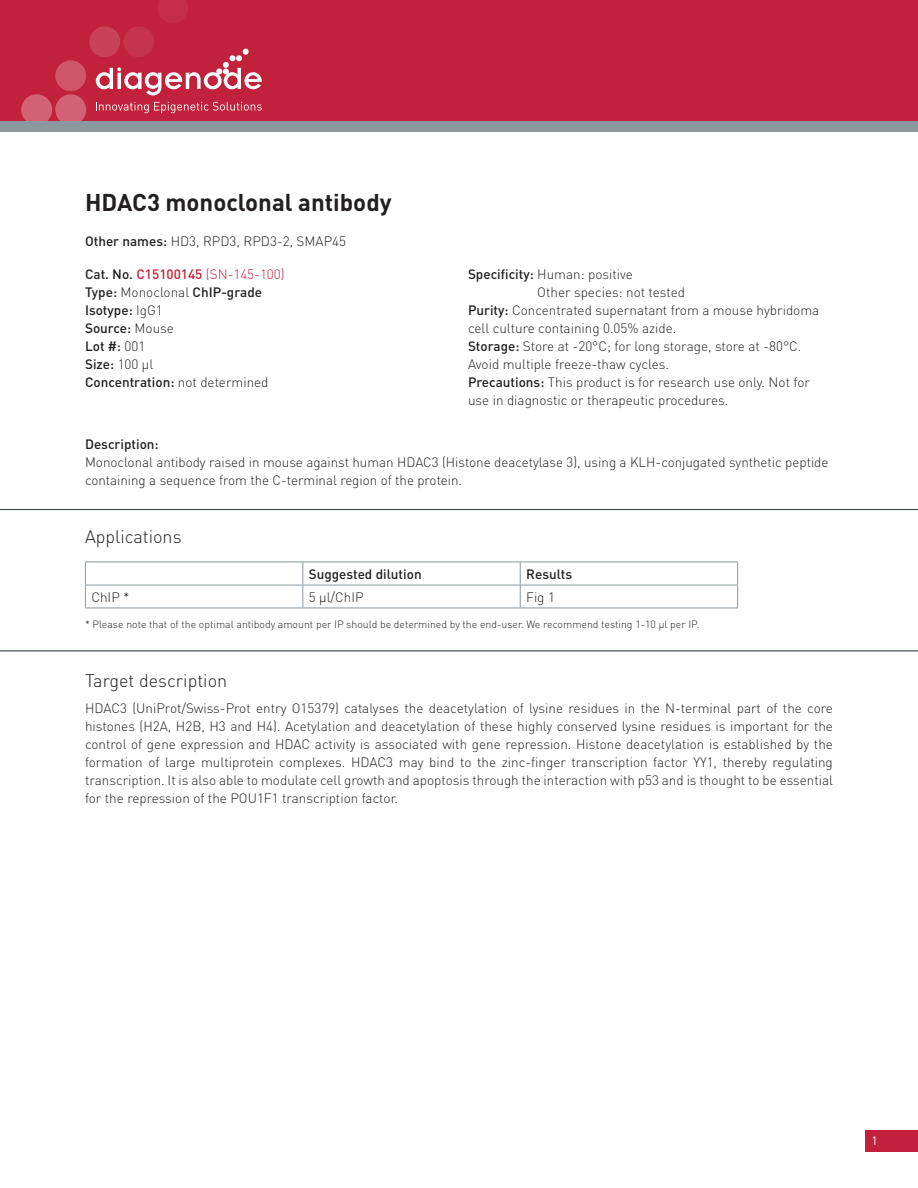
<style>
.page{position:relative;width:918px;height:1188px;background:#fff}
.page>*{position:absolute;margin:0;border:0;box-sizing:border-box;transform-origin:0 0}
.TITLE_1{font:700 24px "DIN";color:#231f20}
.TITLE_2{font:300 18px "DIN";color:#231f20}
.BODY_justifié{font:300 13.5px/18px "DIN";color:#231f20;text-align:justify}
.BODY_left{font:300 13.5px/18px "DIN";color:#231f20}
.BODY_left-2{font:500 13.5px "DIN";color:#231f20}
.BODY_left-3{font:300 13.5px "DIN";color:#c1213a}
.TAB{font:500 13.5px "DIN";color:#231f20}
.TAB-2{font:300 13.5px "DIN";color:#231f20}
.t1{font:12px "DIN";color:#fff}
.t2{font:300 10.5px "DIN";color:#231f20}
.s1{font-weight:500}
.s2{font-weight:500;color:#231f20}
.s3{font-weight:300}
</style>
<div class="page">
<div style="left:865px;top:1131px;width:53px;height:21px;background:#c1213a"></div>
<div style="left:0;top:0;width:918px;height:121px;background:#c1213a"></div>
<div style="left:55px;top:94px;width:31px;height:31px;background:#d36374;border-radius:50%"></div>
<div style="left:21px;top:94px;width:31px;height:31px;background:#d36374;border-radius:50%"></div>
<div style="left:55px;top:60px;width:31px;height:31px;background:#cf5568;border-radius:50%"></div>
<div style="left:89px;top:26px;width:31px;height:31px;background:#c94156;border-radius:50%"></div>
<div style="left:123px;top:26px;width:31px;height:31px;background:#c6344a;border-radius:50%"></div>
<svg style="left:158px;top:0;width:30px;height:23px"></svg>
<div style="left:0;top:121px;width:918px;height:11px;background:#8b98a0"></div>
<svg style="left:96px;top:49px;width:166px;height:46px"></svg>
<svg style="left:96px;top:102px;width:166px;height:11px"></svg>
<hr style="left:85px;top:562px;width:218px;height:1px;background:#8b98a0">
<hr style="left:303px;top:562px;width:217px;height:1px;background:#8b98a0">
<hr style="left:520px;top:562px;width:218px;height:1px;background:#8b98a0">
<hr style="left:85px;top:585px;width:218px;height:1px;background:#8b98a0">
<svg style="left:85px;top:562px;width:1px;height:46px"></svg>
<hr style="left:303px;top:585px;width:217px;height:1px;background:#8b98a0">
<svg style="left:302px;top:562px;width:1px;height:46px"></svg>
<hr style="left:520px;top:585px;width:218px;height:1px;background:#8b98a0">
<svg style="left:520px;top:562px;width:1px;height:46px"></svg>
<svg style="left:737px;top:562px;width:1px;height:46px"></svg>
<hr style="left:85px;top:608px;width:218px;height:1px;background:#8b98a0">
<hr style="left:303px;top:608px;width:217px;height:1px;background:#8b98a0">
<hr style="left:520px;top:608px;width:218px;height:1px;background:#8b98a0">
<hr style="left:0;top:509px;width:918px;height:1px;background:#38454d">
<hr style="left:0;top:650px;width:918px;height:1px;background:#38454d">
<p class="TITLE_1" style="left:85px;top:187px;width:308px">HDAC3 monoclonal antibody</p>
<p class="BODY_left" style="left:85px;top:232px;width:263px"><span class="s1">Other names:</span> HD3, RPD3, RPD3-2, SMAP45</p>
<p class="BODY_left-3" style="left:85px;top:266px;width:201px"><span class="s2">Cat. No.</span> <span class="s1">C15100145</span> (SN-145-100)</p>
<p class="BODY_left-2" style="left:85px;top:284px;width:179px">Type: <span class="s3">Monoclonal</span> ChIP-grade</p>
<p class="BODY_left-2" style="left:85px;top:302px;width:79px">Isotype: <span class="s3">IgG1</span></p>
<p class="BODY_left-2" style="left:85px;top:320px;width:90px">Source: <span class="s3">Mouse</span></p>
<p class="BODY_left-2" style="left:85px;top:338px;width:62px">Lot #: <span class="s3">001</span></p>
<p class="BODY_left-2" style="left:85px;top:356px;width:70px">Size: <span class="s3">100 µl</span></p>
<p class="BODY_left-2" style="left:85px;top:374px;width:185px">Concentration: <span class="s3">not determined</span></p>
<p class="BODY_left" style="left:537px;top:265px;width:149px;text-indent:-69px"><span class="s1">Specificity:</span> Human: positive<br>Other species: not tested</p>
<p class="BODY_left" style="left:468px;top:301px;width:353px"><span class="s1">Purity:</span> Concentrated supernatant from a mouse hybridoma cell culture containing 0.05% azide.</p>
<p class="BODY_left" style="left:468px;top:337px;width:335px"><span class="s1">Storage:</span> Store at -20°C; for long storage, store at -80°C.<br>Avoid multiple freeze-thaw cycles.</p>
<p class="BODY_left" style="left:468px;top:373px;width:344px"><span class="s1">Precautions:</span> This product is for research use only. Not for use in diagnostic or therapeutic procedures.</p>
<p class="BODY_left" style="left:85px;top:435px;width:745px"><span class="s1">Description:<br></span>Monoclonal antibody raised in mouse against human HDAC3 (Histone deacetylase 3), using a KLH-conjugated synthetic peptide containing a sequence from the C-terminal region of the protein.</p>
<p class="TITLE_2" style="left:85px;top:525px;width:98px">Applications</p>
<p class="TAB" style="left:309px;top:566px;width:114px">Suggested dilution</p>
<p class="TAB" style="left:526px;top:566px;width:48px">Results</p>
<p class="TAB-2" style="left:91px;top:589px;width:40px">ChIP *</p>
<p class="TAB-2" style="left:309px;top:589px;width:56px">5 µl/ChIP</p>
<p class="TAB-2" style="left:526px;top:589px;width:30px">Fig 1</p>
<p class="t2" style="left:85px;top:618px;width:616px">* Please note that of the optimal antibody amount per IP should be determined by the end-user. We recommend testing 1-10 µl per IP.</p>
<p class="TITLE_2" style="left:85px;top:669px;width:144px">Target description</p>
<p class="BODY_justifié" style="left:85px;top:699px;width:750px">HDAC3 (UniProt/Swiss-Prot entry O15379) catalyses the deacetylation of lysine residues in the N-terminal part of the core histones (H2A, H2B, H3 and H4). Acetylation and deacetylation of these highly conserved lysine residues is important for the control of gene expression and HDAC activity is associated with gene repression. Histone deacetylation is established by the formation of large multiprotein complexes. HDAC3 may bind to the zinc-finger transcription factor YY1, thereby regulating transcription. It is also able to modulate cell growth and apoptosis through the interaction with p53 and is thought to be essential for the repression of the POU1F1 transcription factor.</p>
<p class="t1" style="left:871px;top:1133px;width:8px">1</p>
</div>
